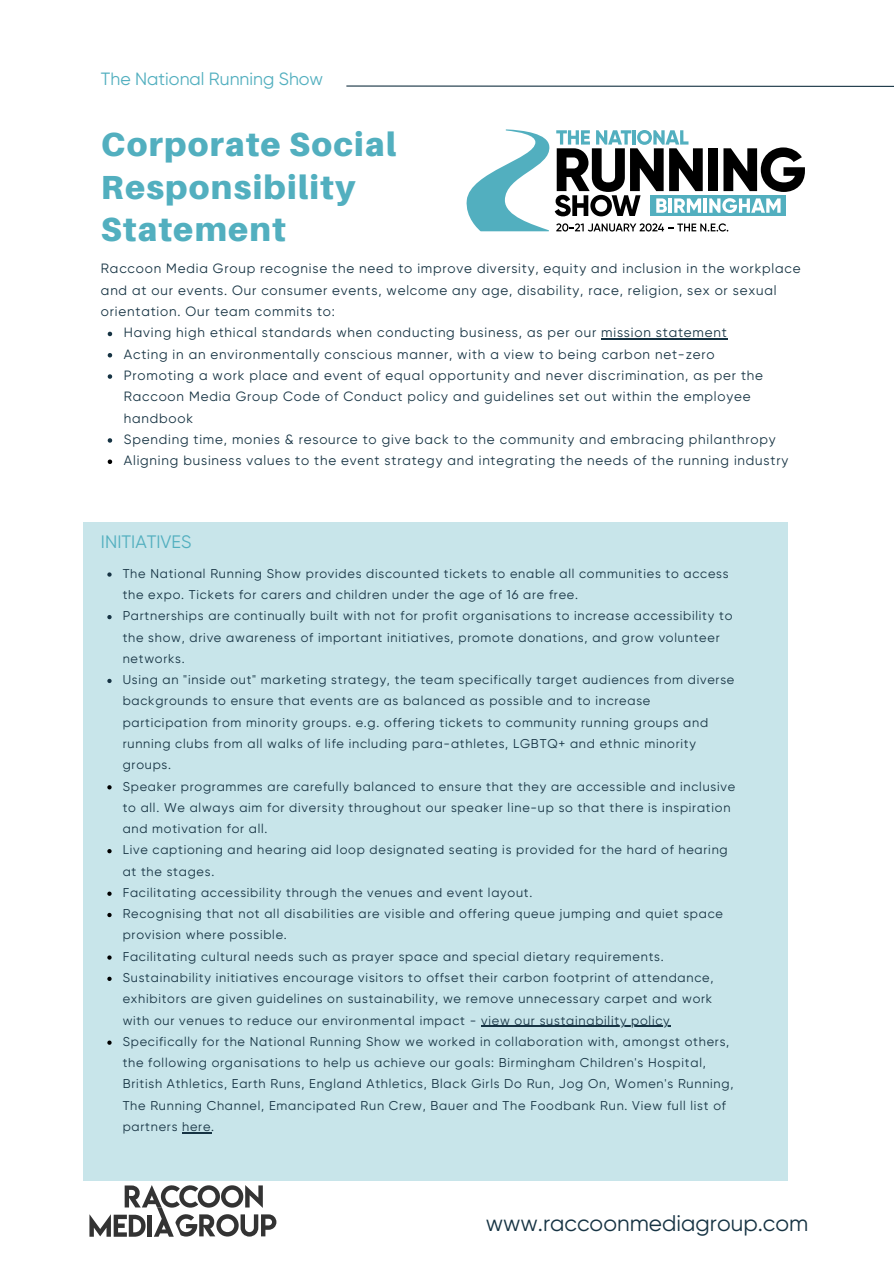
<style>
.page{position:relative;width:894px;height:1264px;background:#fff}
.page>*{position:absolute;margin:0;border:0;box-sizing:border-box;transform-origin:0 0}
.t1{font:900 33.45px/42.8px "Aileron";letter-spacing:.04em;color:#52afbf}
.t2{font:22.65px "Gilroy";color:#163343}
.t3{font:18px "Gilroy";color:#52afbf}
.t4{font:17.7px "Gilroy";color:#52afbf}
.t5{font:13.5px/21.3px "Gilroy";letter-spacing:.06em;color:#163343}
.t6{font:12.75px/21.3px "Gilroy";letter-spacing:.06em;color:#163343}
</style>
<div class="page">
<svg style="left:346px;top:85px;width:547px;height:2px"></svg>
<svg style="left:89px;top:1185px;width:187px;height:51px"></svg>
<div style="left:83px;top:522px;width:703px;height:658px;background:#c8e5ea"></div>
<svg style="left:466px;top:129px;width:338px;height:102px"></svg>
<svg style="left:107px;top:572px;width:5px;height:4px"></svg>
<svg style="left:107px;top:615px;width:5px;height:4px"></svg>
<svg style="left:107px;top:678px;width:5px;height:5px"></svg>
<svg style="left:107px;top:785px;width:5px;height:4px"></svg>
<svg style="left:107px;top:849px;width:5px;height:4px"></svg>
<svg style="left:107px;top:891px;width:5px;height:4px"></svg>
<svg style="left:107px;top:912px;width:5px;height:5px"></svg>
<svg style="left:107px;top:955px;width:5px;height:4px"></svg>
<svg style="left:107px;top:976px;width:5px;height:4px"></svg>
<hr style="left:481px;top:1025px;width:189px;height:1px;background:#163343">
<svg style="left:107px;top:1040px;width:5px;height:4px"></svg>
<hr style="left:182px;top:1131px;width:29px;height:2px;background:#163343">
<svg style="left:108px;top:332px;width:4px;height:4px"></svg>
<hr style="left:601px;top:338px;width:126px;height:1px;background:#163343">
<svg style="left:108px;top:353px;width:4px;height:4px"></svg>
<svg style="left:108px;top:374px;width:4px;height:5px"></svg>
<svg style="left:108px;top:438px;width:4px;height:4px"></svg>
<svg style="left:108px;top:459px;width:4px;height:5px"></svg>
<p class="t4" style="left:101px;top:69px;width:224px">The National Running Show</p>
<p class="t1" style="left:101px;top:122px;width:297px">Corporate Social<br>Responsibility<br>Statement</p>
<p class="t5" style="left:101px;top:258px;width:701px">Raccoon Media Group recognise the need to improve diversity, equity and inclusion in the workplace and at our events. Our consumer events, welcome any age, disability, race, religion, sex or sexual orientation. Our team commits to:</p>
<p class="t5" style="left:124px;top:322px;width:604px">Having high ethical standards when conducting business, as per our mission statement</p>
<p class="t5" style="left:124px;top:343px;width:592px">Acting in an environmentally conscious manner, with a view to being carbon net-zero</p>
<p class="t5" style="left:124px;top:364px;width:640px">Promoting a work place and event of equal opportunity and never discrimination, as per the<br>Raccoon Media Group Code of Conduct policy and guidelines set out within the employee handbook</p>
<p class="t5" style="left:124px;top:428px;width:653px">Spending time, monies &amp; resource to give back to the community and embracing philanthropy</p>
<p class="t5" style="left:124px;top:450px;width:665px">Aligning business values to the event strategy and integrating the needs of the running industry</p>
<p class="t3" style="left:101px;top:531px;width:92px">INITIATIVES</p>
<p class="t6" style="left:123px;top:562px;width:607px">The National Running Show provides discounted tickets to enable all communities to access the expo. Tickets for carers and children under the age of 16 are free.</p>
<p class="t6" style="left:123px;top:605px;width:611px">Partnerships are continually built with not for profit organisations to increase accessibility to the show, drive awareness of important initiatives, promote donations, and grow volunteer networks.</p>
<p class="t6" style="left:123px;top:669px;width:613px">Using an "inside out" marketing strategy, the team specifically target audiences from diverse backgrounds to ensure that events are as balanced as possible and to increase participation from minority groups. e.g. offering tickets to community running groups and running clubs from all walks of life including para-athletes, LGBTQ+ and ethnic minority groups.</p>
<p class="t6" style="left:123px;top:775px;width:614px">Speaker programmes are carefully balanced to ensure that they are accessible and inclusive to all. We always aim for diversity throughout our speaker line-up so that there is inspiration and motivation for all.</p>
<p class="t6" style="left:123px;top:839px;width:606px">Live captioning and hearing aid loop designated seating is provided for the hard of hearing at the stages.</p>
<p class="t6" style="left:123px;top:881px;width:411px">Facilitating accessibility through the venues and event layout.</p>
<p class="t6" style="left:123px;top:903px;width:601px">Recognising that not all disabilities are visible and offering queue jumping and quiet space provision where possible.</p>
<p class="t6" style="left:123px;top:945px;width:542px">Facilitating cultural needs such as prayer space and special dietary requirements.</p>
<p class="t6" style="left:123px;top:967px;width:592px;text-align:justify">Sustainability initiatives encourage visitors to offset their carbon footprint of attendance, exhibitors are given guidelines on sustainability, we remove unnecessary carpet and work with our venues to reduce our environmental impact - view our sustainability policy</p>
<p class="t6" style="left:123px;top:1030px;width:612px">Specifically for the National Running Show we worked in collaboration with, amongst others, the following organisations to help us achieve our goals: Birmingham Children's Hospital, British Athletics, Earth Runs, England Athletics, Black Girls Do Run, Jog On, Women's Running, The Running Channel, Emancipated Run Crew, Bauer and The Foodbank Run. View full list of partners here.</p>
<p class="t2" style="left:485px;top:1210px;width:324px">www.raccoonmediagroup.com</p>
</div>
